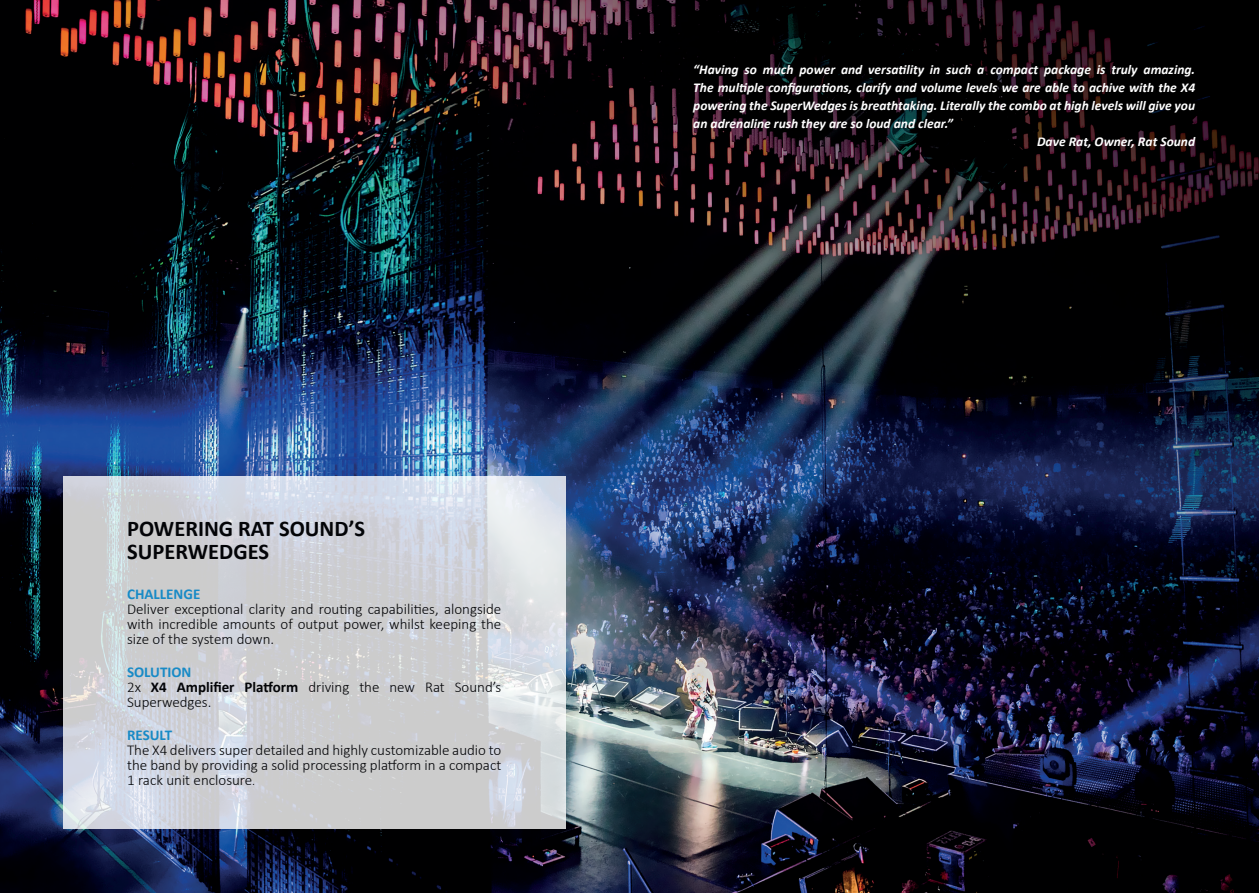
<style>
.page{position:relative;width:1259px;height:893px;background:#fff}
.page>*{position:absolute;margin:0;border:0;box-sizing:border-box;transform-origin:0 0}
.Title_box{font:700 22.5px/22.5px "Calibri";color:#030407}
.Text_xs{font:300 15px/15px "Calibri";color:#030407;text-align:justify}
.h4_blue{font:700 15px "Calibri";color:#188ac6}
.t1{font:italic 700 13.5px/18px "Calibri";color:#fff;text-align:justify}
.s1{font-weight:700}
.s2{font-size:12px}
</style>
<div class="page">
<img style="left:0;top:0;width:1259px;height:893px">
<svg style="left:63px;top:476px;width:503px;height:353px;background:#d0d3d8"></svg>
<p class="Title_box" style="left:127px;top:517px;width:240px">POWERING RAT SOUND’S<br>SUPERWEDGES</p>
<p class="h4_blue" style="left:127px;top:583px;width:75px">CHALLENGE</p>
<p class="Text_xs" style="left:127px;top:601px;width:376px">Deliver exceptional clarity and routing capabilities, alongside with incredible amounts of output power, whilst keeping the size of the system down.</p>
<p class="h4_blue" style="left:127px;top:661px;width:66px">SOLUTION</p>
<p class="Text_xs" style="left:127px;top:679px;width:376px">2x <span class="s1">X4 Amplifier Platform</span> driving the new Rat Sound’s<br>Superwedges.</p>
<p class="h4_blue" style="left:127px;top:724px;width:47px">RESULT</p>
<p class="Text_xs" style="left:127px;top:742px;width:376px">The X4 delivers super detailed and highly customizable audio to the band by providing a solid processing platform in a compact 1 rack unit enclosure<span class="s2">.</span></p>
<p class="t1" style="left:693px;top:60px;width:503px">“Having so much power and versatility in such a compact package is truly amazing.<br>The multiple configurations, clarify and volume levels we are able to achive with the X4 powering the SuperWedges is breathtaking. Literally the combo at high levels will give you an adrenaline rush they are so loud and clear.”</p>
<p class="t1" style="left:1037px;top:132px;width:160px">Dave Rat, Owner, Rat Sound</p>
</div>
